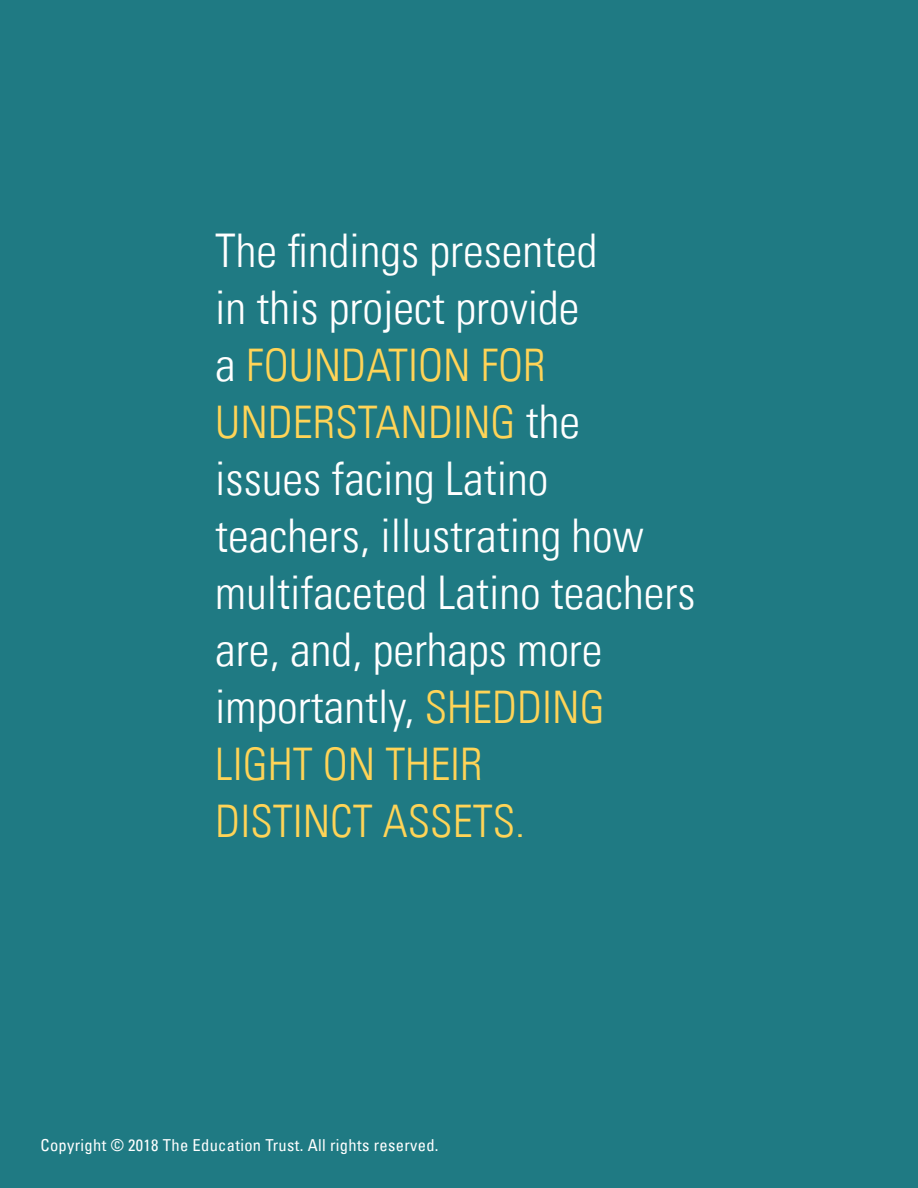
<style>
.page{position:relative;width:918px;height:1188px;background:#1f7a83}
.page>*{position:absolute;margin:0;border:0;box-sizing:border-box;transform-origin:0 0}
.t1{font:300 condensed 46.5px/57px "Univers LT";color:#fff}
.t2{font:300 condensed 45px/57px "Univers LT";color:#ffd457}
.t3{font:condensed 16.5px "Univers LT";letter-spacing:.02em;color:#fff}
.s1{font-size:46.5px;color:#fff}
.s2{font-size:45px;color:#ffd457}
</style>
<div class="page">
<p class="t1" style="left:215px;top:222px;width:384px">The findings presented in this project provide</p>
<p class="t2" style="left:215px;top:336px;width:366px"><span class="s1">a</span> FOUNDATION FOR<br>UNDERSTANDING <span class="s1">the</span></p>
<p class="t1" style="left:215px;top:450px;width:482px">issues facing Latino teachers, illustrating how multifaceted Latino teachers are, and, perhaps more importantly, <span class="s2">SHEDDING</span></p>
<p class="t2" style="left:215px;top:736px;width:311px">LIGHT ON THEIR<br>DISTINCT ASSETS.</p>
<p class="t3" style="left:40px;top:1135px;width:400px">Copyright © 2018 The Education Trust. All rights reserved.</p>
</div>
